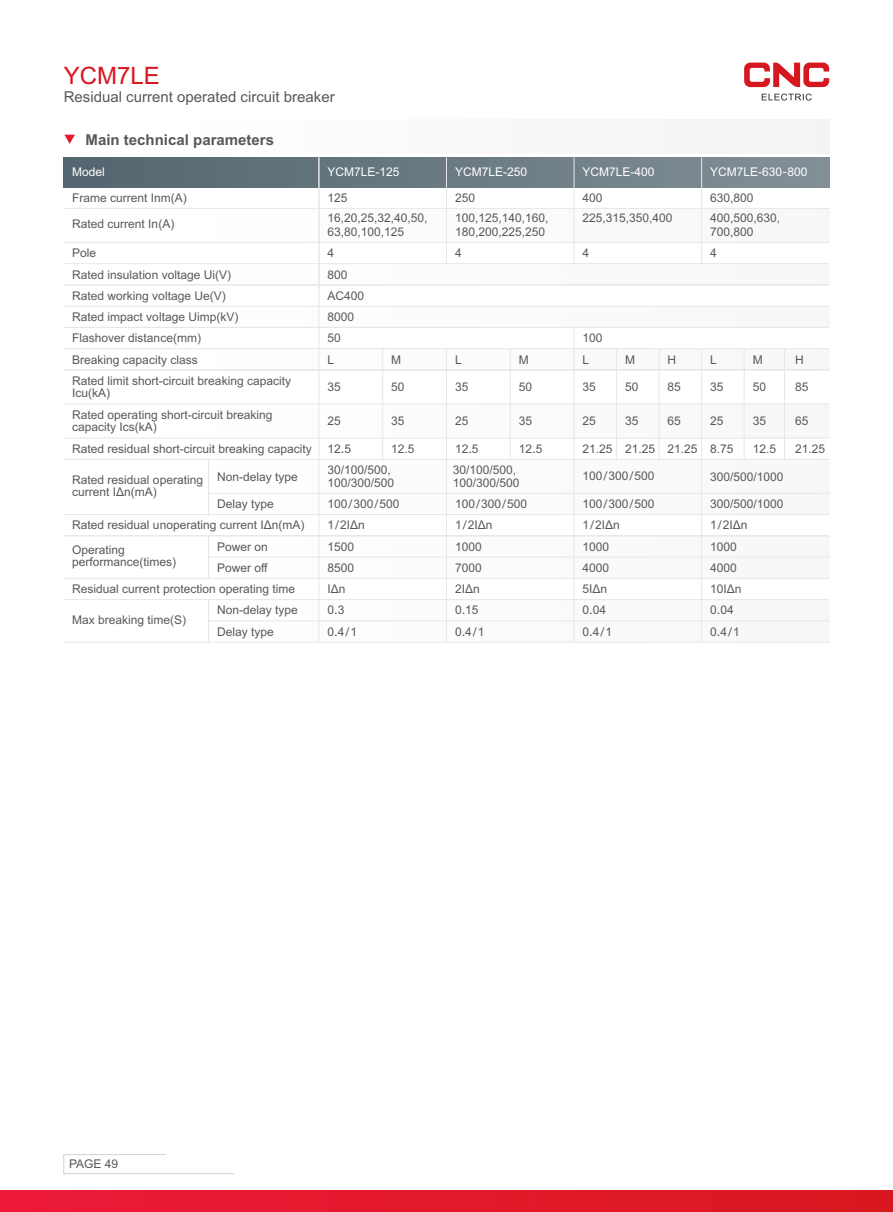
<style>
.page{position:relative;width:893px;height:1212px;background:#fff}
.page>*{position:absolute;margin:0;border:0;box-sizing:border-box;transform-origin:0 0}
.t1{font:24px "Arial";color:#d7171f}
.t2{font:15px "Arial";color:#57585a}
.t3{font:700 15px "Arial";color:#57585a}
.t4{font:12px/21.3px "Arial";color:#57585a}
.t5{font:12px "Arial";color:#fff}
.s1{font-family:"Alibaba Pu Hui Ti"}
</style>
<div class="page">
<div style="left:64px;top:157px;width:765px;height:30px;background:linear-gradient(to right,#53656e,#828f96)"></div>
<hr style="left:64px;top:208px;width:765px;height:1px;background:#e6e7e9">
<hr style="left:318px;top:157px;width:1px;height:485px;background:#e6e7e9">
<hr style="left:64px;top:242px;width:765px;height:1px;background:#e6e7e9">
<hr style="left:64px;top:263px;width:765px;height:1px;background:#e6e7e9">
<hr style="left:64px;top:285px;width:765px;height:1px;background:#e6e7e9">
<hr style="left:64px;top:327px;width:765px;height:1px;background:#e6e7e9">
<hr style="left:64px;top:370px;width:765px;height:1px;background:#e6e7e9">
<hr style="left:64px;top:438px;width:765px;height:1px;background:#e6e7e9">
<hr style="left:64px;top:514px;width:765px;height:1px;background:#e6e7e9">
<hr style="left:64px;top:578px;width:765px;height:1px;background:#e6e7e9">
<hr style="left:64px;top:599px;width:765px;height:1px;background:#e6e7e9">
<hr style="left:64px;top:306px;width:765px;height:1px;background:#e6e7e9">
<hr style="left:64px;top:348px;width:765px;height:1px;background:#e6e7e9">
<hr style="left:64px;top:404px;width:765px;height:1px;background:#e6e7e9">
<hr style="left:64px;top:459px;width:765px;height:1px;background:#e6e7e9">
<hr style="left:64px;top:535px;width:765px;height:1px;background:#e6e7e9">
<hr style="left:208px;top:493px;width:621px;height:1px;background:#e6e7e9">
<hr style="left:208px;top:557px;width:621px;height:1px;background:#e6e7e9">
<hr style="left:208px;top:620px;width:621px;height:1px;background:#e6e7e9">
<hr style="left:64px;top:642px;width:765px;height:1px;background:#e6e7e9">
<hr style="left:208px;top:459px;width:1px;height:57px;background:#e6e7e9">
<hr style="left:446px;top:157px;width:1px;height:107px;background:#e6e7e9">
<hr style="left:574px;top:157px;width:1px;height:107px;background:#e6e7e9">
<hr style="left:701px;top:157px;width:1px;height:107px;background:#e6e7e9">
<hr style="left:382px;top:349px;width:1px;height:110px;background:#e6e7e9">
<hr style="left:510px;top:349px;width:1px;height:110px;background:#e6e7e9">
<hr style="left:616px;top:349px;width:1px;height:110px;background:#e6e7e9">
<hr style="left:659px;top:349px;width:1px;height:110px;background:#e6e7e9">
<hr style="left:744px;top:349px;width:1px;height:110px;background:#e6e7e9">
<hr style="left:784px;top:349px;width:1px;height:110px;background:#e6e7e9">
<hr style="left:446px;top:349px;width:1px;height:293px;background:#e6e7e9">
<hr style="left:574px;top:327px;width:1px;height:315px;background:#e6e7e9">
<hr style="left:701px;top:349px;width:1px;height:293px;background:#e6e7e9">
<hr style="left:208px;top:536px;width:1px;height:42px;background:#e6e7e9">
<hr style="left:208px;top:600px;width:1px;height:42px;background:#e6e7e9">
<div style="left:0;top:1191px;width:893px;height:21px;background:#e2192b"></div>
<hr style="left:64px;top:1154px;width:102px;height:1px;background:#d1d2d4">
<hr style="left:64px;top:1173px;width:170px;height:1px;background:#d1d2d4">
<svg style="left:63px;top:1154px;width:1px;height:20px"></svg>
<svg style="left:744px;top:63px;width:85px;height:24px"></svg>
<svg style="left:762px;top:94px;width:50px;height:6px"></svg>
<div style="left:64px;top:119px;width:765px;height:34px;background:#fafafa"></div>
<svg style="left:64px;top:135px;width:11px;height:9px"></svg>
<h1 class="t1" style="left:64px;top:66px;width:98px">YCM7LE</h1>
<p class="t2" style="left:64px;top:91px;width:272px">Residual current operated circuit breaker</p>
<p class="t3" style="left:86px;top:134px;width:190px">Main technical parameters</p>
<p class="t5" style="left:72px;top:168px;width:34px">Model</p>
<p class="t4" style="left:72px;top:188px;width:116px">Frame current Inm(A)</p>
<p class="t4" style="left:72px;top:215px;width:104px">Rated current In(A)</p>
<p class="t4" style="left:72px;top:243px;width:220px">Pole<br>Rated insulation voltage Ui(V)<br>Rated working voltage Ue(V)<br>Rated impact voltage Uimp(kV)<br>Flashover distance(mm)<br>Breaking capacity class<br>Rated limit short-circuit breaking capacity</p>
<p class="t4" style="left:72px;top:383px;width:202px;line-height:21.9px">Icu(kA)<br>Rated operating short-circuit breaking</p>
<p class="t4" style="left:72px;top:417px;width:241px">capacity Ics(kA)<br>Rated residual short-circuit breaking capacity</p>
<p class="t4" style="left:72px;top:475px;width:132px;line-height:12px">Rated residual operating current IΔn(mA)</p>
<p class="t4" style="left:72px;top:513px;width:234px;line-height:25px">Rated residual unoperating current IΔn(mA)<br>Operating</p>
<p class="t4" style="left:72px;top:552px;width:106px">performance(times)</p>
<p class="t4" style="left:72px;top:579px;width:224px">Residual current protection operating time</p>
<p class="t4" style="left:72px;top:610px;width:116px">Max breaking time(S)</p>
<p class="t4" style="left:217px;top:467px;width:82px">Non-delay type</p>
<p class="t4" style="left:217px;top:494px;width:58px">Delay type</p>
<p class="t4" style="left:217px;top:537px;width:52px">Power on<br>Power off</p>
<p class="t4" style="left:217px;top:601px;width:82px">Non-delay type<br>Delay type</p>
<p class="t5" style="left:327px;top:167px;width:74px">YCM7LE-125</p>
<p class="t5" style="left:455px;top:167px;width:74px">YCM7LE-250</p>
<p class="t5" style="left:583px;top:167px;width:74px">YCM7LE-400</p>
<p class="t5" style="left:710px;top:167px;width:99px">YCM7LE-630<span class="s1">-</span>800</p>
<p class="t4" style="left:327px;top:188px;width:22px">125</p>
<p class="t4" style="left:455px;top:188px;width:22px">250</p>
<p class="t4" style="left:583px;top:188px;width:22px">400</p>
<p class="t4" style="left:710px;top:188px;width:45px">630,800</p>
<p class="t4" style="left:327px;top:212px;width:102px;line-height:13.4px">16,20,25,32,40,50,<br>63,80,100,125</p>
<p class="t4" style="left:455px;top:212px;width:95px;line-height:13.4px">100,125,140,160,<br>180,200,225,250</p>
<p class="t4" style="left:583px;top:208px;width:92px">225,315,350,400</p>
<p class="t4" style="left:710px;top:212px;width:72px;line-height:13.4px">400,500,630,<br>700,800</p>
<p class="t4" style="left:327px;top:244px;width:8px">4</p>
<p class="t4" style="left:327px;top:265px;width:38px">800<br>AC400<br>8000<br>50</p>
<p class="t4" style="left:327px;top:350px;width:8px">L</p>
<p class="t4" style="left:327px;top:377px;width:15px">35</p>
<p class="t4" style="left:327px;top:411px;width:15px">25</p>
<p class="t4" style="left:327px;top:439px;width:25px">12<span class="s1">.</span>5</p>
<p class="t4" style="left:391px;top:350px;width:11px">M</p>
<p class="t4" style="left:391px;top:377px;width:15px">50</p>
<p class="t4" style="left:391px;top:411px;width:15px">35</p>
<p class="t4" style="left:391px;top:439px;width:25px">12.5</p>
<p class="t4" style="left:455px;top:244px;width:8px">4</p>
<p class="t4" style="left:455px;top:350px;width:8px">L</p>
<p class="t4" style="left:455px;top:377px;width:15px">35</p>
<p class="t4" style="left:455px;top:411px;width:15px">25</p>
<p class="t4" style="left:455px;top:439px;width:25px">12<span class="s1">.</span>5</p>
<p class="t4" style="left:519px;top:350px;width:11px">M</p>
<p class="t4" style="left:519px;top:377px;width:15px">50</p>
<p class="t4" style="left:519px;top:411px;width:15px">35</p>
<p class="t4" style="left:519px;top:439px;width:25px">12<span class="s1">.</span>5</p>
<p class="t4" style="left:327px;top:464px;width:68px;line-height:13.4px">30/100/500,<br>100/300/500</p>
<p class="t4" style="left:453px;top:464px;width:68px;line-height:13.4px">30/100/500,<br>100/300/500</p>
<p class="t4" style="left:327px;top:494px;width:74px">100<span class="s1">/</span>300<span class="s1">/</span>500<br>1<span class="s1">/</span>2IΔn<br>1500<br>8500<br>IΔn<br>0<span class="s1">.</span>3<br>0<span class="s1">.</span>4<span class="s1">/</span>1</p>
<p class="t4" style="left:455px;top:494px;width:74px">100<span class="s1">/</span>300<span class="s1">/</span>500<br>1<span class="s1">/</span>2IΔn<br>1000<br>7000<br>2IΔn<br>0<span class="s1">.</span>15<br>0<span class="s1">.</span>4<span class="s1">/</span>1</p>
<p class="t4" style="left:583px;top:244px;width:8px">4</p>
<p class="t4" style="left:710px;top:244px;width:8px">4</p>
<p class="t4" style="left:583px;top:329px;width:22px">100</p>
<p class="t4" style="left:625px;top:350px;width:11px">M</p>
<p class="t4" style="left:625px;top:377px;width:15px">50</p>
<p class="t4" style="left:625px;top:411px;width:15px">35</p>
<p class="t4" style="left:625px;top:439px;width:32px">21.25</p>
<p class="t4" style="left:583px;top:467px;width:74px">100<span class="s1">/</span>300<span class="s1">/</span>500</p>
<p class="t4" style="left:583px;top:494px;width:74px">100<span class="s1">/</span>300<span class="s1">/</span>500<br>1<span class="s1">/</span>2IΔn<br>1000<br>4000<br>5IΔn<br>0<span class="s1">.</span>04<br>0<span class="s1">.</span>4<span class="s1">/</span>1</p>
<p class="t4" style="left:583px;top:350px;width:8px">L</p>
<p class="t4" style="left:583px;top:377px;width:15px">35</p>
<p class="t4" style="left:583px;top:411px;width:15px">25</p>
<p class="t4" style="left:583px;top:439px;width:32px">21.25</p>
<p class="t4" style="left:668px;top:350px;width:10px">H</p>
<p class="t4" style="left:668px;top:377px;width:15px">85</p>
<p class="t4" style="left:668px;top:411px;width:15px">65</p>
<p class="t4" style="left:668px;top:439px;width:32px">21.25</p>
<p class="t4" style="left:753px;top:350px;width:11px">M</p>
<p class="t4" style="left:753px;top:377px;width:15px">50</p>
<p class="t4" style="left:753px;top:411px;width:15px">35</p>
<p class="t4" style="left:753px;top:439px;width:25px">12.5</p>
<p class="t4" style="left:710px;top:467px;width:75px">300/500/1000</p>
<p class="t4" style="left:710px;top:494px;width:75px">300/500/1000<br>1<span class="s1">/</span>2IΔn<br>1000<br>4000<br>10IΔn<br>0<span class="s1">.</span>04<br>0<span class="s1">.</span>4<span class="s1">/</span>1</p>
<p class="t4" style="left:710px;top:350px;width:8px">L</p>
<p class="t4" style="left:710px;top:377px;width:15px">35</p>
<p class="t4" style="left:710px;top:411px;width:15px">25</p>
<p class="t4" style="left:710px;top:439px;width:25px">8.75</p>
<p class="t4" style="left:795px;top:350px;width:10px">H</p>
<p class="t4" style="left:795px;top:377px;width:15px">85</p>
<p class="t4" style="left:795px;top:411px;width:15px">65</p>
<p class="t4" style="left:795px;top:439px;width:32px">21.25</p>
<p class="t4" style="left:69px;top:1155px;width:51px">PAGE 49</p>
</div>
